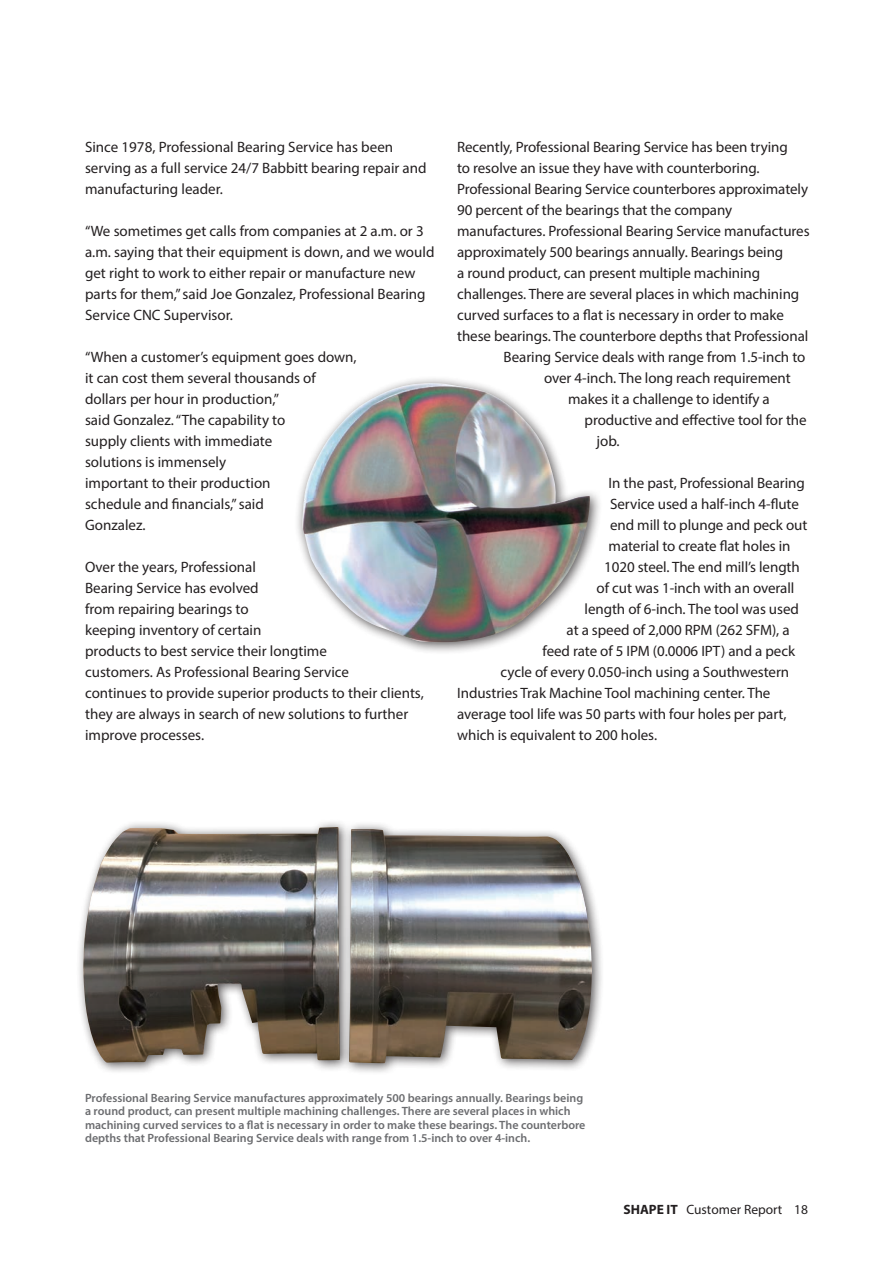
<style>
.page{position:relative;width:893px;height:1263px;background:#fff}
.page>*{position:absolute;margin:0;border:0;box-sizing:border-box;transform-origin:0 0}
.t1{font:15px/21px "Myriad Pro";letter-spacing:-.005em;color:#231f20}
.t2{font:13.5px "Myriad Pro";color:#231f20}
.t3{font:600 12px/13.5px "Myriad Pro";color:#6c6d70}
.s1{font-weight:700}
</style>
<div class="page">
<div style="left:75px;top:819px;width:529px;height:256px;background:#231f20;opacity:.75"></div>
<img style="left:83px;top:827px;width:506px;height:236px">
<div style="left:295px;top:375px;width:308px;height:280px;background:#231f20;opacity:.75"></div>
<img style="left:302px;top:383px;width:288px;height:259px">
<p class="t1" style="left:85px;top:136px;width:343px">Since 1978, Professional Bearing Service has been serving as a full service 24/7 Babbitt bearing repair and manufacturing leader.</p>
<p class="t1" style="left:85px;top:220px;width:351px">“We sometimes get calls from companies at 2 a.m. or 3 a.m. saying that their equipment is down, and we would get right to work to either repair or manufacture new parts for them,” said Joe Gonzalez, Professional Bearing Service CNC Supervisor.</p>
<p class="t1" style="left:85px;top:346px;width:273px">“When a customer’s equipment goes down, it can cost them several thousands of dollars per hour in production,”<br>said Gonzalez. “The capability to<br>supply clients with immediate<br>solutions is immensely<br>important to their production<br>schedule and financials,” said<br>Gonzalez.</p>
<p class="t1" style="left:85px;top:556px;width:340px">Over the years, Professional<br>Bearing Service has evolved<br>from repairing bearings to<br>keeping inventory of certain<br>products to best service their longtime<br>customers. As Professional Bearing Service<br>continues to provide superior products to their clients, they are always in search of new solutions to further improve processes.</p>
<p class="t1" style="left:457px;top:136px;width:332px">Recently, Professional Bearing Service has been trying</p>
<p class="t1" style="left:457px;top:157px;width:304px">to resolve an issue they have with counterboring.</p>
<p class="t1" style="left:457px;top:178px;width:353px">Professional Bearing Service counterbores approximately</p>
<p class="t1" style="left:457px;top:199px;width:277px">90 percent of the bearings that the company</p>
<p class="t1" style="left:457px;top:220px;width:354px">manufactures. Professional Bearing Service manufactures</p>
<p class="t1" style="left:457px;top:241px;width:328px">approximately 500 bearings annually. Bearings being</p>
<p class="t1" style="left:457px;top:262px;width:305px">a round product, can present multiple machining</p>
<p class="t1" style="left:457px;top:283px;width:344px">challenges. There are several places in which machining</p>
<p class="t1" style="left:457px;top:304px;width:328px">curved surfaces to a flat is necessary in order to make</p>
<p class="t1" style="left:457px;top:325px;width:353px">these bearings. The counterbore depths that Professional</p>
<p class="t1" style="left:504px;top:346px;width:303px">Bearing Service deals with range from 1.5-inch to</p>
<p class="t1" style="left:544px;top:367px;width:248px">over 4-inch. The long reach requirement</p>
<p class="t1" style="left:568px;top:388px;width:203px">makes it a challenge to identify a</p>
<p class="t1" style="left:585px;top:409px;width:224px">productive and effective tool for the</p>
<p class="t1" style="left:597px;top:430px;width:24px">job.</p>
<p class="t1" style="left:609px;top:472px;width:198px">In the past, Professional Bearing</p>
<p class="t1" style="left:610px;top:493px;width:190px">Service used a half-inch 4-flute</p>
<p class="t1" style="left:610px;top:514px;width:199px">end mill to plunge and peck out</p>
<p class="t1" style="left:609px;top:535px;width:183px">material to create flat holes in</p>
<p class="t1" style="left:604px;top:556px;width:197px">1020 steel. The end mill’s length</p>
<p class="t1" style="left:597px;top:577px;width:199px">of cut was 1-inch with an overall</p>
<p class="t1" style="left:585px;top:598px;width:216px">length of 6-inch. The tool was used</p>
<p class="t1" style="left:567px;top:619px;width:225px">at a speed of 2,000 RPM (262 SFM), a</p>
<p class="t1" style="left:543px;top:640px;width:254px">feed rate of 5 IPM (0.0006 IPT) and a peck</p>
<p class="t1" style="left:501px;top:661px;width:290px">cycle of every 0.050-inch using a Southwestern</p>
<p class="t1" style="left:457px;top:682px;width:315px">Industries Trak Machine Tool machining center. The</p>
<p class="t1" style="left:457px;top:703px;width:331px">average tool life was 50 parts with four holes per part,</p>
<p class="t1" style="left:457px;top:724px;width:201px">which is equivalent to 200 holes.</p>
<p class="t3" style="left:85px;top:1090px;width:502px">Professional Bearing Service manufactures approximately 500 bearings annually. Bearings being a round product, can present multiple machining challenges. There are several places in which machining curved services to a flat is necessary in order to make these bearings. The counterbore depths that Professional Bearing Service deals with range from 1.5-inch to over 4-inch.</p>
<p class="t2" style="left:623px;top:1201px;width:186px"><span class="s1">SHAPE IT</span> Customer Report 18</p>
</div>
